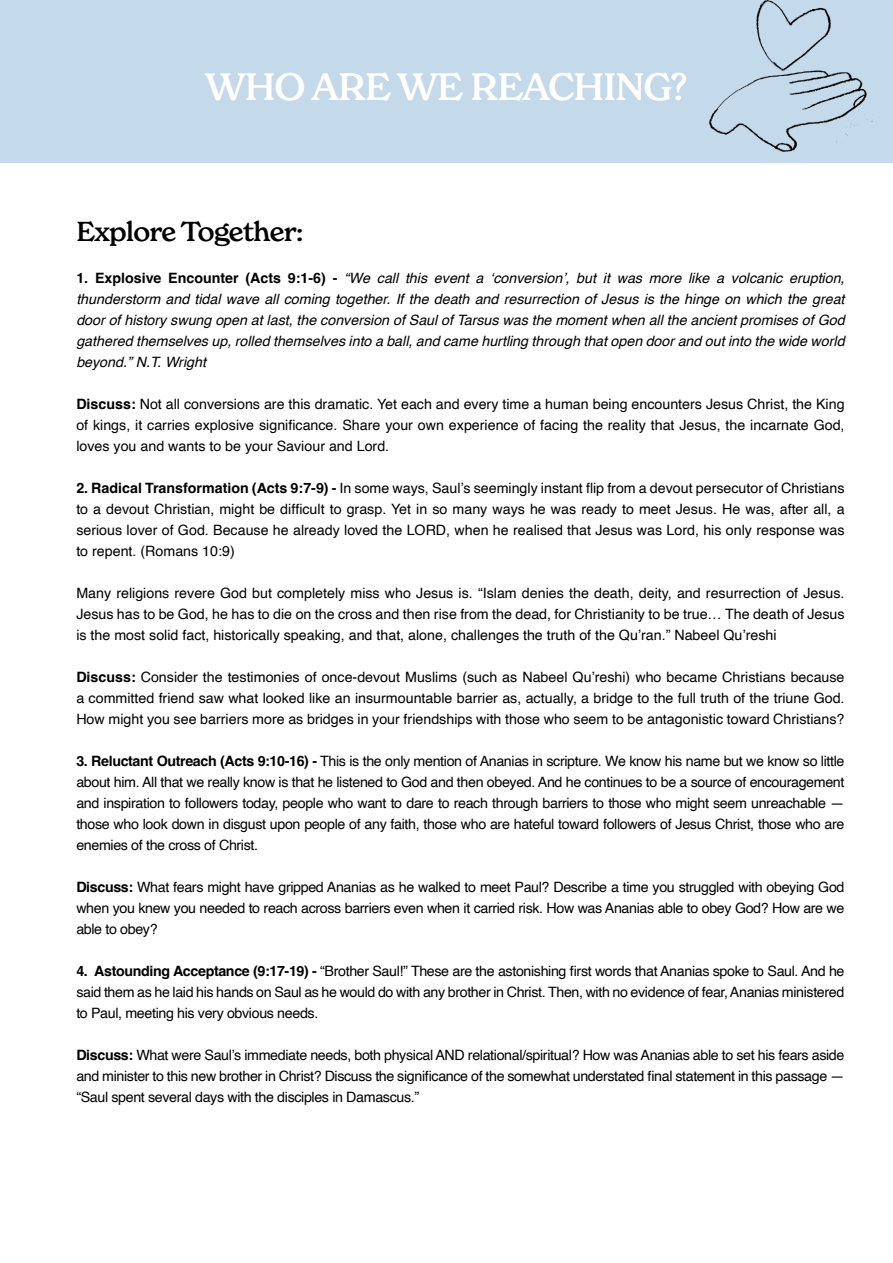
<style>
.page{position:relative;width:893px;height:1263px;background:#fff}
.page>*{position:absolute;margin:0;border:0;box-sizing:border-box;transform-origin:0 0}
.t1{font:500 37.5px "New Spirit";letter-spacing:-.025em;color:#fff}
.t2{font:500 27px "New Spirit";letter-spacing:-.025em;color:#000}
.t3{font:14.25px/21px "Helvetica";letter-spacing:-.015em;color:#000;text-align:justify}
.t4{font:italic 14.25px/21px "Helvetica";color:#000;text-align:justify}
.s1{font-weight:700;font-style:normal}
.s2{font-weight:700}
</style>
<div class="page">
<div style="left:0;top:0;width:893px;height:163px;background:#c4d9e9"></div>
<img style="left:709px;top:0;width:164px;height:152px">
<h1 class="t1" style="left:205px;top:63px;width:484px">WHO ARE WE REACHING?</h1>
<h2 class="t2" style="left:76px;top:215px;width:229px">Explore Together:</h2>
<p class="t4" style="left:76px;top:268px;width:770px"><span class="s1">1. Explosive Encounter (Acts 9:1-6) -</span> “We call this event a ‘conversion’, but it was more like a volcanic eruption, thunderstorm and tidal wave all coming together. If the death and resurrection of Jesus is the hinge on which the great door of history swung open at last, the conversion of Saul of Tarsus was the moment when all the ancient promises of God gathered themselves up, rolled themselves into a ball, and came hurtling through that open door and out into the wide world beyond.” N.T. Wright</p>
<p class="t3" style="left:76px;top:394px;width:770px"><span class="s2">Discuss:</span> Not all conversions are this dramatic. Yet each and every time a human being encounters Jesus Christ, the King of kings, it carries explosive significance. Share your own experience of facing the reality that Jesus, the incarnate God, loves you and wants to be your Saviour and Lord.</p>
<p class="t3" style="left:76px;top:478px;width:770px"><span class="s2">2. Radical Transformation (Acts 9:7-9) -</span> In some ways, Saul’s seemingly instant flip from a devout persecutor of Christians to a devout Christian, might be difficult to grasp. Yet in so many ways he was ready to meet Jesus. He was, after all, a serious lover of God. Because he already loved the LORD, when he realised that Jesus was Lord, his only response was to repent. (Romans 10:9)</p>
<p class="t3" style="left:76px;top:583px;width:770px">Many religions revere God but completely miss who Jesus is. “Islam denies the death, deity, and resurrection of Jesus.<br>Jesus has to be God, he has to die on the cross and then rise from the dead, for Christianity to be true… The death of Jesus is the most solid fact, historically speaking, and that, alone, challenges the truth of the Qu’ran.” Nabeel Qu’reshi</p>
<p class="t3" style="left:76px;top:667px;width:770px"><span class="s2">Discuss:</span> Consider the testimonies of once-devout Muslims (such as Nabeel Qu’reshi) who became Christians because a committed friend saw what looked like an insurmountable barrier as, actually, a bridge to the full truth of the triune God.<br>How might you see barriers more as bridges in your friendships with those who seem to be antagonistic toward Christians?</p>
<p class="t3" style="left:76px;top:751px;width:770px"><span class="s2">3. Reluctant Outreach (Acts 9:10-16) -</span> This is the only mention of Ananias in scripture. We know his name but we know so little about him. All that we really know is that he listened to God and then obeyed. And he continues to be a source of encouragement and inspiration to followers today, people who want to dare to reach through barriers to those who might seem unreachable — those who look down in disgust upon people of any faith, those who are hateful toward followers of Jesus Christ, those who are enemies of the cross of Christ.</p>
<p class="t3" style="left:76px;top:877px;width:770px"><span class="s2">Discuss:</span> What fears might have gripped Ananias as he walked to meet Paul? Describe a time you struggled with obeying God when you knew you needed to reach across barriers even when it carried risk. How was Ananias able to obey God? How are we able to obey?</p>
<p class="t3" style="left:76px;top:961px;width:770px"><span class="s2">4. Astounding Acceptance (9:17-19) -</span> “Brother Saul!” These are the astonishing first words that Ananias spoke to Saul. And he said them as he laid his hands on Saul as he would do with any brother in Christ. Then, with no evidence of fear, Ananias ministered to Paul, meeting his very obvious needs.</p>
<p class="t3" style="left:76px;top:1045px;width:770px"><span class="s2">Discuss:</span> What were Saul’s immediate needs, both physical AND relational/spiritual? How was Ananias able to set his fears aside and minister to this new brother in Christ? Discuss the significance of the somewhat understated final statement in this passage — “Saul spent several days with the disciples in Damascus.”</p>
</div>
